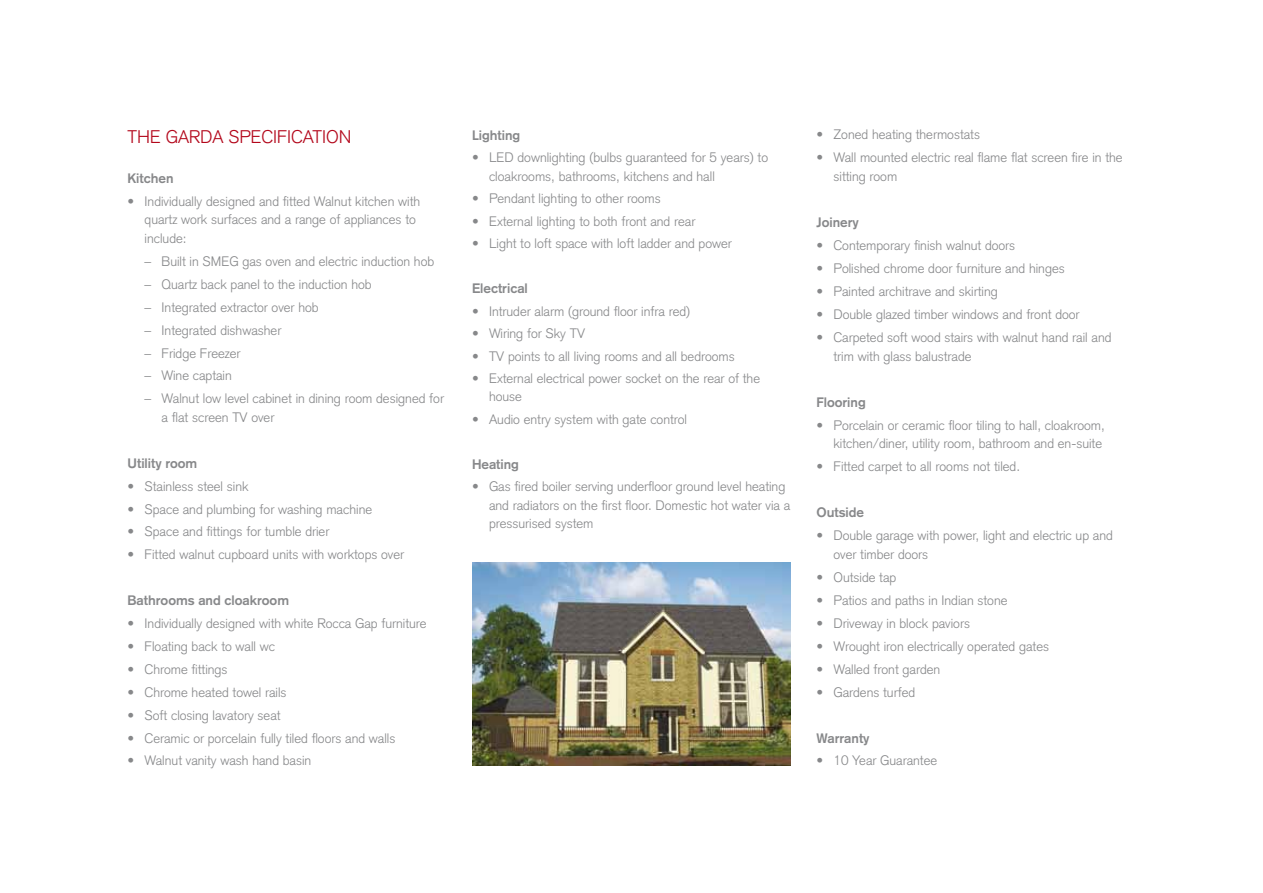
<style>
.page{position:relative;width:1263px;height:893px;background:#fff}
.page>*{position:absolute;margin:0;border:0;box-sizing:border-box;transform-origin:0 0}
.t1{font:300 18px "Akzidenz Grotesk";color:#b3071b}
.t2{font:300 13.5px/18.3px "Akzidenz Grotesk";color:#87888a}
.t3{font:700 13.5px "Akzidenz Grotesk";color:#87888a}
</style>
<div class="page">
<img style="left:472px;top:562px;width:319px;height:203px">
<h1 class="t1" style="left:128px;top:126px;width:225px">THE GARDA SPECIFICATION</h1>
<p class="t3" style="left:128px;top:170px;width:48px">Kitchen</p>
<p class="t2" style="left:145px;top:192px;width:277px;text-indent:-17px">• Individually designed and fitted Walnut kitchen with quartz work surfaces and a range of appliances to include:</p>
<p class="t2" style="left:145px;top:252px;width:291px">– Built in SMEG gas oven and electric induction hob</p>
<p class="t2" style="left:145px;top:275px;width:229px">– Quartz back panel to the induction hob</p>
<p class="t2" style="left:145px;top:298px;width:176px">– Integrated extractor over hob</p>
<p class="t2" style="left:145px;top:321px;width:138px">– Integrated dishwasher</p>
<p class="t2" style="left:145px;top:344px;width:98px">– Fridge Freezer</p>
<p class="t2" style="left:145px;top:367px;width:89px">– Wine captain</p>
<p class="t2" style="left:162px;top:389px;width:284px;text-indent:-17px">– Walnut low level cabinet in dining room designed for a flat screen TV over</p>
<p class="t3" style="left:128px;top:455px;width:71px">Utility room</p>
<p class="t2" style="left:128px;top:477px;width:123px">• Stainless steel sink</p>
<p class="t2" style="left:128px;top:500px;width:246px">• Space and plumbing for washing machine</p>
<p class="t2" style="left:128px;top:523px;width:203px">• Space and fittings for tumble drier</p>
<p class="t2" style="left:128px;top:546px;width:278px">• Fitted walnut cupboard units with worktops over</p>
<p class="t3" style="left:128px;top:592px;width:163px">Bathrooms and cloakroom</p>
<p class="t2" style="left:128px;top:614px;width:301px">• Individually designed with white Rocca Gap furniture</p>
<p class="t2" style="left:128px;top:637px;width:149px">• Floating back to wall wc</p>
<p class="t2" style="left:128px;top:660px;width:102px">• Chrome fittings</p>
<p class="t2" style="left:128px;top:683px;width:161px">• Chrome heated towel rails</p>
<p class="t2" style="left:128px;top:706px;width:155px">• Soft closing lavatory seat</p>
<p class="t2" style="left:128px;top:729px;width:269px">• Ceramic or porcelain fully tiled floors and walls</p>
<p class="t2" style="left:128px;top:752px;width:185px">• Walnut vanity wash hand basin</p>
<p class="t3" style="left:472px;top:127px;width:50px">Lighting</p>
<p class="t2" style="left:489px;top:149px;width:281px;text-indent:-17px">• LED downlighting (bulbs guaranteed for 5 years) to cloakrooms, bathrooms, kitchens and hall</p>
<p class="t2" style="left:472px;top:189px;width:190px">• Pendant lighting to other rooms</p>
<p class="t2" style="left:472px;top:212px;width:225px">• External lighting to both front and rear</p>
<p class="t2" style="left:472px;top:234px;width:261px">• Light to loft space with loft ladder and power</p>
<p class="t3" style="left:472px;top:280px;width:57px">Electrical</p>
<p class="t2" style="left:472px;top:302px;width:220px">• Intruder alarm (ground floor infra red)</p>
<p class="t2" style="left:472px;top:324px;width:115px">• Wiring for Sky TV</p>
<p class="t2" style="left:472px;top:347px;width:264px">• TV points to all living rooms and all bedrooms</p>
<p class="t2" style="left:489px;top:369px;width:273px;text-indent:-17px">• External electrical power socket on the rear of the house</p>
<p class="t2" style="left:472px;top:410px;width:217px">• Audio entry system with gate control</p>
<p class="t3" style="left:472px;top:456px;width:49px">Heating</p>
<p class="t2" style="left:489px;top:478px;width:303px;text-indent:-17px">• Gas fired boiler serving underfloor ground level heating and radiators on the first floor. Domestic hot water via a pressurised system</p>
<p class="t2" style="left:816px;top:126px;width:165px">• Zoned heating thermostats</p>
<p class="t2" style="left:833px;top:148px;width:291px;line-height:18.8px;text-indent:-17px">• Wall mounted electric real flame flat screen fire in the sitting room</p>
<p class="t3" style="left:816px;top:214px;width:44px">Joinery</p>
<p class="t2" style="left:816px;top:236px;width:200px">• Contemporary finish walnut doors</p>
<p class="t2" style="left:816px;top:259px;width:250px">• Polished chrome door furniture and hinges</p>
<p class="t2" style="left:816px;top:282px;width:183px">• Painted architrave and skirting</p>
<p class="t2" style="left:816px;top:305px;width:265px">• Double glazed timber windows and front door</p>
<p class="t2" style="left:833px;top:328px;width:280px;line-height:18.8px;text-indent:-17px">• Carpeted soft wood stairs with walnut hand rail and trim with glass balustrade</p>
<p class="t3" style="left:816px;top:394px;width:51px">Flooring</p>
<p class="t2" style="left:816px;top:415px;width:290px;line-height:18.8px;text-align:right">• Porcelain or ceramic floor tiling to hall, cloakroom, kitchen/diner, utility room, bathroom and en-suite</p>
<p class="t2" style="left:816px;top:457px;width:205px">• Fitted carpet to all rooms not tiled.</p>
<p class="t3" style="left:816px;top:504px;width:49px">Outside</p>
<p class="t2" style="left:833px;top:526px;width:281px;line-height:18.8px;text-indent:-17px">• Double garage with power, light and electric up and over timber doors</p>
<p class="t2" style="left:816px;top:568px;width:81px">• Outside tap</p>
<p class="t2" style="left:816px;top:591px;width:193px">• Patios and paths in Indian stone</p>
<p class="t2" style="left:816px;top:614px;width:155px">• Driveway in block paviors</p>
<p class="t2" style="left:816px;top:637px;width:234px">• Wrought iron electrically operated gates</p>
<p class="t2" style="left:816px;top:660px;width:125px">• Walled front garden</p>
<p class="t2" style="left:816px;top:683px;width:100px">• Gardens turfed</p>
<p class="t3" style="left:816px;top:730px;width:55px">Warranty</p>
<p class="t2" style="left:816px;top:752px;width:122px">• 10 Year Guarantee</p>
</div>
